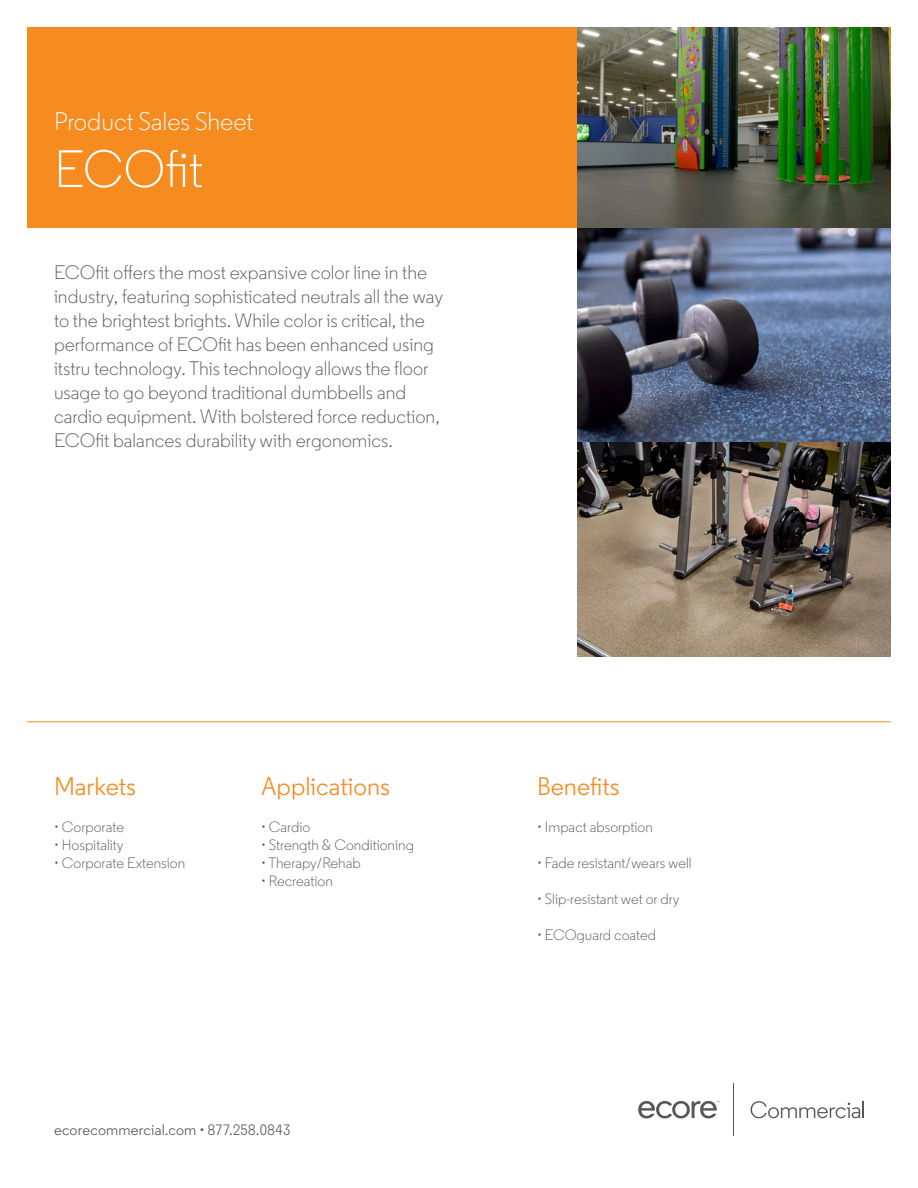
<style>
.page{position:relative;width:918px;height:1188px;background:#fff}
.page>*{position:absolute;margin:0;border:0;box-sizing:border-box;transform-origin:0 0}
.t1{font:300 52.5px "Regular";color:#fff}
.t2{font:25.5px "Regular";color:#f68b1f}
.t3{font:300 25.5px "Regular";color:#fff}
.t4{font:300 19.5px/24px "Regular";color:#56575a}
.t5{font:300 15px "Regular";color:#56575a}
.t6{font:15px "Regular";letter-spacing:.01em;color:#56575a}
</style>
<div class="page">
<img style="left:577px;top:442px;width:314px;height:214px">
<div style="left:27px;top:27px;width:579px;height:200px;background:#f68b1f"></div>
<svg style="left:577px;top:227px;width:314px;height:215px;background:#56627c"></svg>
<img style="left:577px;top:27px;width:314px;height:200px">
<hr style="left:27px;top:721px;width:864px;height:1px;background:#f68b1f">
<svg style="left:751px;top:1101px;width:113px;height:17px"></svg>
<svg style="left:638px;top:1101px;width:81px;height:17px"></svg>
<hr style="left:733px;top:1083px;width:1px;height:53px;background:#56575a">
<p class="t3" style="left:54px;top:106px;width:201px">Product Sales Sheet</p>
<p class="t1" style="left:54px;top:137px;width:150px">ECOfit</p>
<p class="t4" style="left:54px;top:261px;width:391px">ECOfit offers the most expansive color line in the industry, featuring sophisticated neutrals all the way to the brightest brights. While color is critical, the performance of ECOfit has been enhanced using itstru technology. This technology allows the floor usage to go beyond traditional dumbbells and cardio equipment. With bolstered force reduction, ECOfit balances durability with ergonomics.</p>
<p class="t2" style="left:54px;top:770px;width:84px">Markets</p>
<p class="t2" style="left:261px;top:770px;width:131px">Applications</p>
<p class="t2" style="left:537px;top:770px;width:84px">Benefits</p>
<p class="t5" style="left:54px;top:818px;width:72px">• Corporate</p>
<p class="t5" style="left:54px;top:836px;width:71px">• Hospitality</p>
<p class="t5" style="left:54px;top:854px;width:133px">• Corporate Extension</p>
<p class="t5" style="left:261px;top:818px;width:51px">• Cardio</p>
<p class="t5" style="left:261px;top:836px;width:154px">• Strength &amp; Conditioning</p>
<p class="t5" style="left:261px;top:854px;width:101px">• Therapy/Rehab</p>
<p class="t5" style="left:261px;top:872px;width:74px">• Recreation</p>
<p class="t5" style="left:537px;top:818px;width:117px">• Impact absorption</p>
<p class="t5" style="left:537px;top:854px;width:156px">• Fade resistant/wears well</p>
<p class="t5" style="left:537px;top:890px;width:144px">• Slip-resistant wet or dry</p>
<p class="t5" style="left:537px;top:926px;width:121px">• ECOguard coated</p>
<p class="t6" style="left:54px;top:1121px;width:238px">ecorecommercial.com • 877.258.0843</p>
</div>
